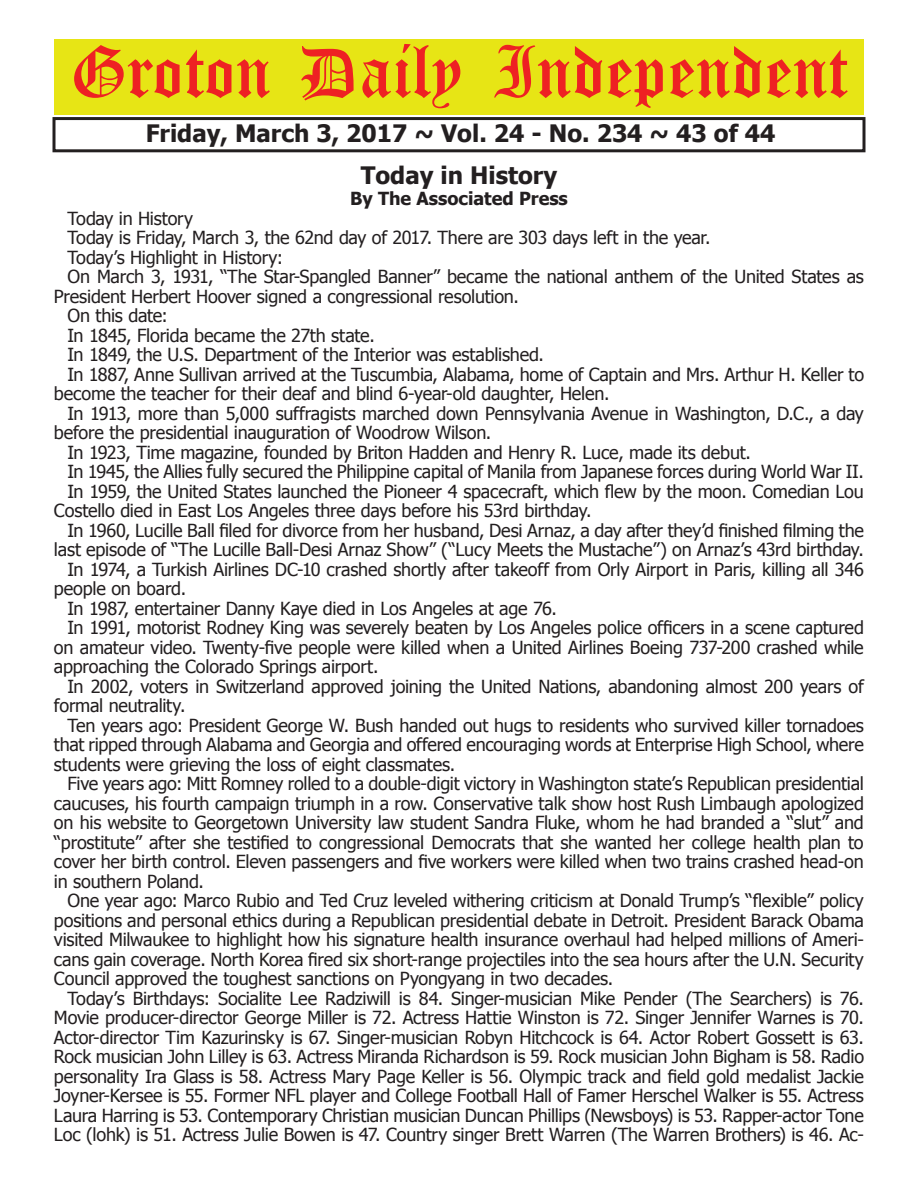
<style>
.page{position:relative;width:918px;height:1188px;background:#fff}
.page>*{position:absolute;margin:0;border:0;box-sizing:border-box;transform-origin:0 0}
.t1{font:54px "Old English Five";color:#ee2123}
.t2{font:700 24px/41.8px "Tahoma";color:#231f20;text-align:center}
.t3{font:18px "Tahoma";letter-spacing:-.015em;color:#231f20}
.t4{font:700 18px "Tahoma";color:#231f20}
</style>
<div class="page">
<div style="left:52px;top:117px;width:814px;height:35px;border:3px solid #231f20"></div>
<div style="left:54px;top:40px;width:810px;height:75px;background:#e7e515"></div>
<h1 class="t1" style="left:70px;top:47px;width:779px">Groton Daily Independent</h1>
<h2 class="t2" style="left:146px;top:111px;width:631px">Friday, March 3, 2017 ~ Vol. 24 - No. 234 ~ 43 of 44<br>Today in History</h2>
<p class="t4" style="left:350px;top:186px;width:219px">By The Associated Press</p>
<p class="t3" style="left:67px;top:206px;width:127px">Today in History</p>
<p class="t3" style="left:67px;top:226px;width:645px">Today is Friday, March 3, the 62nd day of 2017. There are 303 days left in the year.</p>
<p class="t3" style="left:67px;top:245px;width:217px">Today’s Highlight in History:</p>
<p class="t3" style="left:67px;top:265px;width:798px">On March 3, 1931, “The Star-Spangled Banner” became the national anthem of the United States as</p>
<p class="t3" style="left:54px;top:284px;width:466px">President Herbert Hoover signed a congressional resolution.</p>
<p class="t3" style="left:67px;top:304px;width:102px">On this date:</p>
<p class="t3" style="left:67px;top:323px;width:309px">In 1845, Florida became the 27th state.</p>
<p class="t3" style="left:67px;top:343px;width:478px">In 1849, the U.S. Department of the Interior was established.</p>
<p class="t3" style="left:67px;top:362px;width:798px">In 1887, Anne Sullivan arrived at the Tuscumbia, Alabama, home of Captain and Mrs. Arthur H. Keller to</p>
<p class="t3" style="left:54px;top:382px;width:557px">become the teacher for their deaf and blind 6-year-old daughter, Helen.</p>
<p class="t3" style="left:67px;top:401px;width:798px">In 1913, more than 5,000 suffragists marched down Pennsylvania Avenue in Washington, D.C., a day</p>
<p class="t3" style="left:54px;top:421px;width:439px">before the presidential inauguration of Woodrow Wilson.</p>
<p class="t3" style="left:67px;top:440px;width:685px">In 1923, Time magazine, founded by Briton Hadden and Henry R. Luce, made its debut.</p>
<p class="t3" style="left:67px;top:460px;width:798px">In 1945, the Allies fully secured the Philippine capital of Manila from Japanese forces during World War II.</p>
<p class="t3" style="left:67px;top:479px;width:798px">In 1959, the United States launched the Pioneer 4 spacecraft, which flew by the moon. Comedian Lou</p>
<p class="t3" style="left:54px;top:499px;width:539px">Costello died in East Los Angeles three days before his 53rd birthday.</p>
<p class="t3" style="left:67px;top:518px;width:798px">In 1960, Lucille Ball filed for divorce from her husband, Desi Arnaz, a day after they’d finished filming the</p>
<p class="t3" style="left:54px;top:538px;width:811px">last episode of “The Lucille Ball-Desi Arnaz Show” (“Lucy Meets the Mustache”) on Arnaz’s 43rd birthday.</p>
<p class="t3" style="left:67px;top:557px;width:798px">In 1974, a Turkish Airlines DC-10 crashed shortly after takeoff from Orly Airport in Paris, killing all 346</p>
<p class="t3" style="left:54px;top:577px;width:134px">people on board.</p>
<p class="t3" style="left:67px;top:596px;width:491px">In 1987, entertainer Danny Kaye died in Los Angeles at age 76.</p>
<p class="t3" style="left:67px;top:616px;width:798px">In 1991, motorist Rodney King was severely beaten by Los Angeles police officers in a scene captured</p>
<p class="t3" style="left:54px;top:635px;width:811px">on amateur video. Twenty-five people were killed when a United Airlines Boeing 737-200 crashed while</p>
<p class="t3" style="left:54px;top:655px;width:326px">approaching the Colorado Springs airport.</p>
<p class="t3" style="left:67px;top:674px;width:798px">In 2002, voters in Switzerland approved joining the United Nations, abandoning almost 200 years of</p>
<p class="t3" style="left:54px;top:694px;width:133px">formal neutrality.</p>
<p class="t3" style="left:67px;top:713px;width:798px">Ten years ago: President George W. Bush handed out hugs to residents who survived killer tornadoes</p>
<p class="t3" style="left:54px;top:733px;width:811px">that ripped through Alabama and Georgia and offered encouraging words at Enterprise High School, where</p>
<p class="t3" style="left:54px;top:752px;width:403px">students were grieving the loss of eight classmates.</p>
<p class="t3" style="left:67px;top:772px;width:798px">Five years ago: Mitt Romney rolled to a double-digit victory in Washington state’s Republican presidential</p>
<p class="t3" style="left:54px;top:791px;width:811px">caucuses, his fourth campaign triumph in a row. Conservative talk show host Rush Limbaugh apologized</p>
<p class="t3" style="left:54px;top:811px;width:811px">on his website to Georgetown University law student Sandra Fluke, whom he had branded a “slut” and</p>
<p class="t3" style="left:54px;top:830px;width:811px">“prostitute” after she testified to congressional Democrats that she wanted her college health plan to</p>
<p class="t3" style="left:54px;top:850px;width:811px">cover her birth control. Eleven passengers and five workers were killed when two trains crashed head-on</p>
<p class="t3" style="left:54px;top:869px;width:151px">in southern Poland.</p>
<p class="t3" style="left:67px;top:889px;width:798px">One year ago: Marco Rubio and Ted Cruz leveled withering criticism at Donald Trump’s “flexible” policy</p>
<p class="t3" style="left:54px;top:908px;width:811px">positions and personal ethics during a Republican presidential debate in Detroit. President Barack Obama</p>
<p class="t3" style="left:54px;top:928px;width:811px">visited Milwaukee to highlight how his signature health insurance overhaul had helped millions of Ameri-</p>
<p class="t3" style="left:54px;top:947px;width:811px">cans gain coverage. North Korea fired six short-range projectiles into the sea hours after the U.N. Security</p>
<p class="t3" style="left:54px;top:967px;width:561px">Council approved the toughest sanctions on Pyongyang in two decades.</p>
<p class="t3" style="left:67px;top:986px;width:798px">Today’s Birthdays: Socialite Lee Radziwill is 84. Singer-musician Mike Pender (The Searchers) is 76.</p>
<p class="t3" style="left:54px;top:1006px;width:811px">Movie producer-director George Miller is 72. Actress Hattie Winston is 72. Singer Jennifer Warnes is 70.</p>
<p class="t3" style="left:54px;top:1025px;width:811px">Actor-director Tim Kazurinsky is 67. Singer-musician Robyn Hitchcock is 64. Actor Robert Gossett is 63.</p>
<p class="t3" style="left:54px;top:1045px;width:812px">Rock musician John Lilley is 63. Actress Miranda Richardson is 59. Rock musician John Bigham is 58. Radio</p>
<p class="t3" style="left:54px;top:1064px;width:812px">personality Ira Glass is 58. Actress Mary Page Keller is 56. Olympic track and field gold medalist Jackie</p>
<p class="t3" style="left:54px;top:1084px;width:811px">Joyner-Kersee is 55. Former NFL player and College Football Hall of Famer Herschel Walker is 55. Actress</p>
<p class="t3" style="left:54px;top:1103px;width:811px">Laura Harring is 53. Contemporary Christian musician Duncan Phillips (Newsboys) is 53. Rapper-actor Tone</p>
<p class="t3" style="left:54px;top:1123px;width:811px">Loc (lohk) is 51. Actress Julie Bowen is 47. Country singer Brett Warren (The Warren Brothers) is 46. Ac-</p>
</div>
